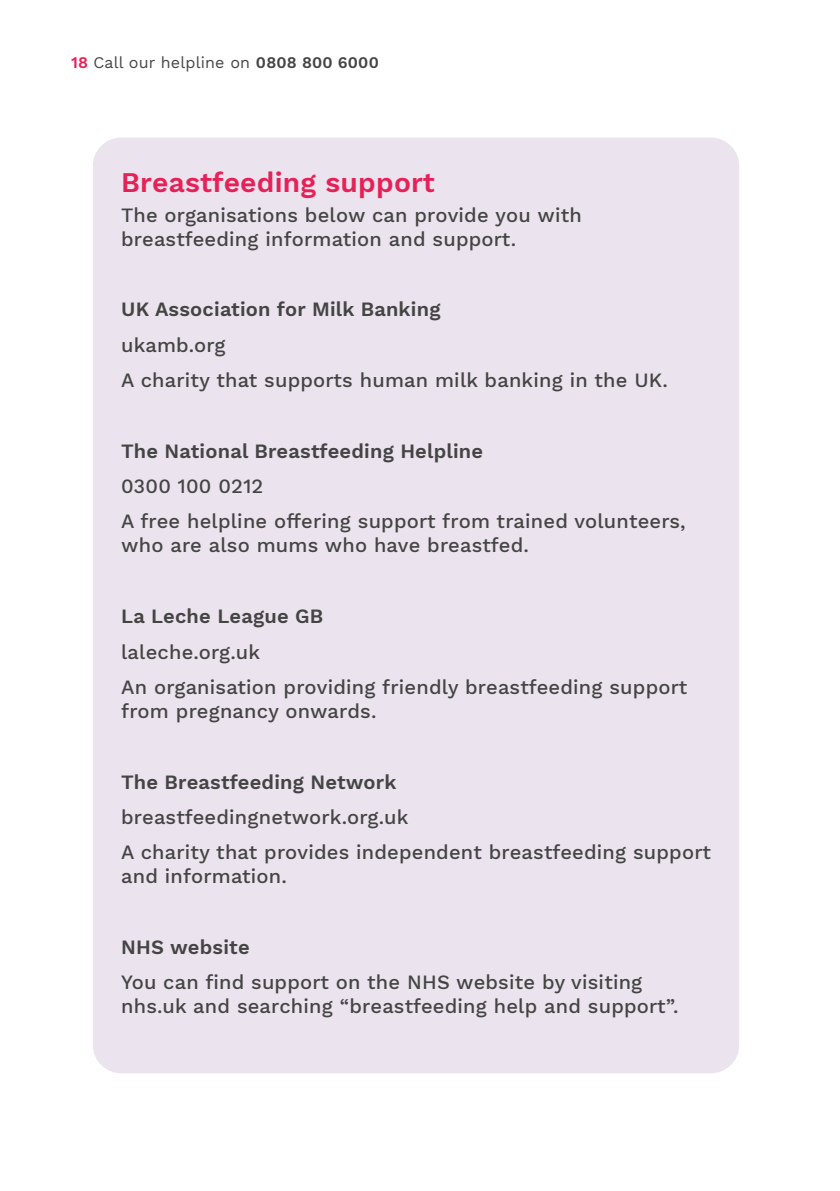
<style>
.page{position:relative;width:840px;height:1191px;background:#fff}
.page>*{position:absolute;margin:0;border:0;box-sizing:border-box;transform-origin:0 0}
.t1{font:600 28px "Work Sans";letter-spacing:.01em;color:#e72157}
.t2{font:500 20px/35.4px "Work Sans";letter-spacing:.01em;color:#454444}
.t3{font:600 20px "Work Sans";letter-spacing:.01em;color:#454444}
.t4{font:16px "Work Sans";letter-spacing:.01em;color:#454444}
.s1{font-weight:600;color:#e72157}
.s2{font-weight:600}
</style>
<div class="page">
<div style="left:93px;top:137px;width:645px;height:936px;background:#ebe4ee;border-radius:28px"></div>
<p class="t4" style="left:71px;top:53px;width:309px"><span class="s1">18</span> Call our helpline on <span class="s2">0808 800 6000</span></p>
<h1 class="t1" style="left:121px;top:166px;width:315px">Breastfeeding support</h1>
<p class="t2" style="left:121px;top:204px;width:462px;line-height:24px">The organisations below can provide you with breastfeeding information and support.</p>
<p class="t3" style="left:121px;top:298px;width:321px">UK Association for Milk Banking</p>
<p class="t2" style="left:121px;top:328px;width:548px">ukamb.org<br>A charity that supports human milk banking in the UK.</p>
<p class="t3" style="left:121px;top:439px;width:363px">The National Breastfeeding Helpline</p>
<p class="t2" style="left:121px;top:469px;width:565px">0300 100 0212<br>A free helpline offering support from trained volunteers,</p>
<p class="t2" style="left:121px;top:529px;width:409px">who are also mums who have breastfed.</p>
<p class="t3" style="left:121px;top:604px;width:204px">La Leche League GB</p>
<p class="t2" style="left:121px;top:635px;width:567px">laleche.org.uk<br>An organisation providing friendly breastfeeding support</p>
<p class="t2" style="left:121px;top:694px;width:257px">from pregnancy onwards.</p>
<p class="t3" style="left:121px;top:770px;width:277px">The Breastfeeding Network</p>
<p class="t2" style="left:121px;top:800px;width:591px">breastfeedingnetwork.org.uk<br>A charity that provides independent breastfeeding support</p>
<p class="t2" style="left:121px;top:859px;width:167px">and information.</p>
<p class="t3" style="left:121px;top:935px;width:130px">NHS website</p>
<p class="t2" style="left:121px;top:971px;width:558px;line-height:24px">You can find support on the NHS website by visiting nhs.uk and searching “breastfeeding help and support”.</p>
</div>
